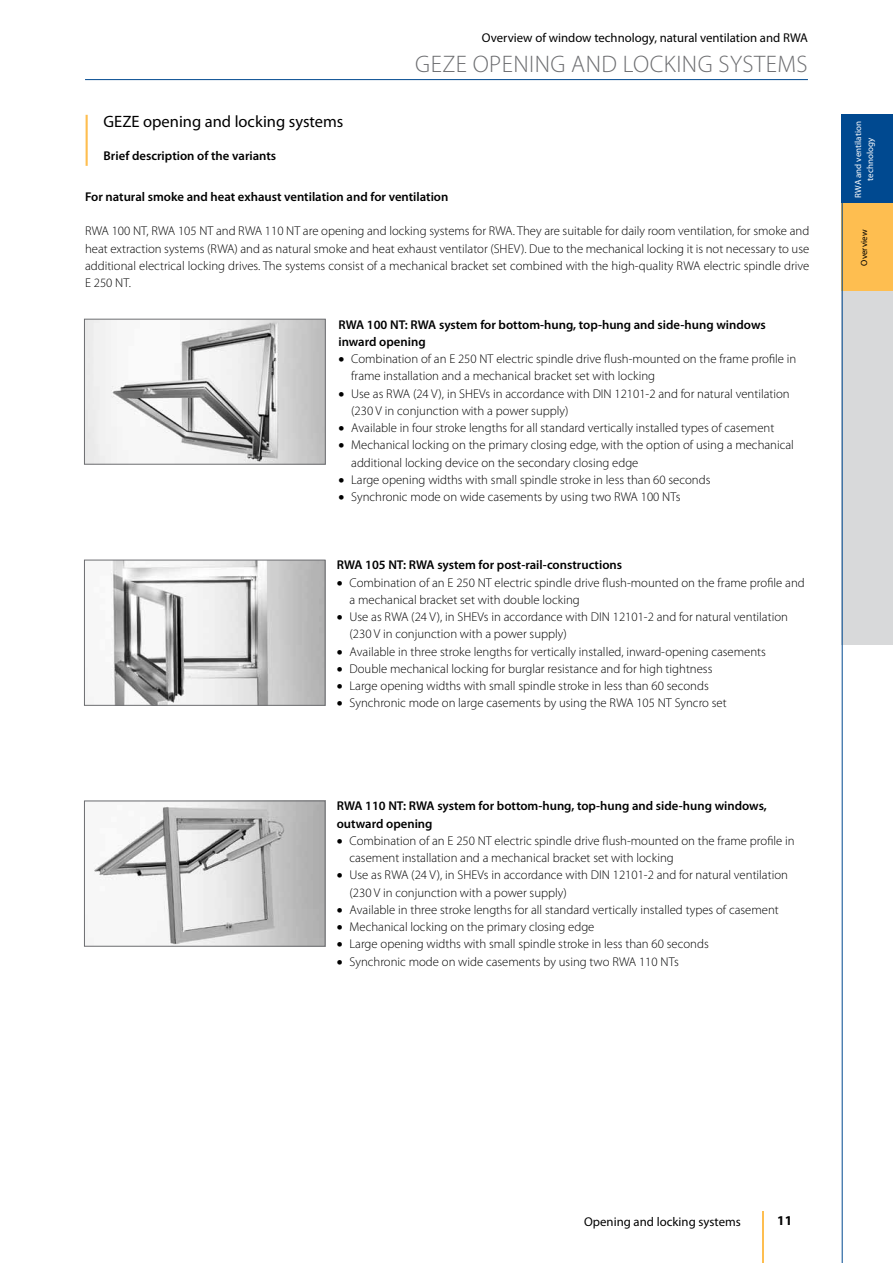
<style>
.page{position:relative;width:893px;height:1263px;background:#fff}
.page>*{position:absolute;margin:0;border:0;box-sizing:border-box;transform-origin:0 0}
.t1{font:300 24px "Myriad Pro";letter-spacing:.02em;color:#6d6e71}
.t2{font:16.5px "Myriad Pro";color:#000}
.t3{font:700 13.5px "Myriad Pro";color:#000}
.t4{font:300 12.75px/17.2px "Myriad Pro";color:#000}
.t5{font:600 12.75px/17.2px "Myriad Pro";color:#000}
.t6{font:12.75px "Myriad Pro";color:#000}
.t7{font:9px/12px "Myriad Pro";color:#fff;text-align:center}
.t8{font:9px "Myriad Pro";color:#000}
</style>
<div class="page">
<hr style="left:85px;top:79px;width:723px;height:1px;background:#004990">
<hr style="left:762px;top:1212px;width:2px;height:51px;background:#febe50">
<div style="left:842px;top:115px;width:51px;height:88px;background:#004990"></div>
<div style="left:842px;top:203px;width:51px;height:88px;background:#febe50"></div>
<div style="left:842px;top:291px;width:51px;height:89px;background:#d8d9da"></div>
<div style="left:842px;top:379px;width:51px;height:89px;background:#d8d9da"></div>
<div style="left:842px;top:468px;width:51px;height:88px;background:#d8d9da"></div>
<div style="left:842px;top:556px;width:51px;height:88px;background:#d8d9da"></div>
<hr style="left:842px;top:202px;width:1px;height:1061px;background:#004990">
<hr style="left:86px;top:115px;width:2px;height:51px;background:#febe50">
<img style="left:86px;top:321px;width:238px;height:141px">
<div style="left:84px;top:319px;width:242px;height:145px;border:1px solid #6d6e71"></div>
<img style="left:111px;top:562px;width:212px;height:141px">
<div style="left:84px;top:560px;width:241px;height:145px;border:1px solid #6d6e71"></div>
<img style="left:93px;top:803px;width:230px;height:141px">
<div style="left:84px;top:801px;width:241px;height:145px;border:1px solid #6d6e71"></div>
<p class="t6" style="left:482px;top:30px;width:328px">Overview of window technology, natural ventilation and RWA</p>
<h1 class="t1" style="left:415px;top:50px;width:365px">GEZE Opening and Locking Systems</h1>
<p class="t2" style="left:104px;top:111px;width:241px">GEZE opening and locking systems</p>
<p class="t5" style="left:104px;top:147px;width:174px">Brief description of the variants</p>
<p class="t5" style="left:85px;top:188px;width:365px">For natural smoke and heat exhaust ventilation and for ventilation</p>
<p class="t4" style="left:85px;top:222px;width:726px;text-align:justify">RWA 100 NT, RWA 105 NT and RWA 110 NT are opening and locking systems for RWA. They are suitable for daily room ventilation, for smoke and heat extraction systems (RWA) and as natural smoke and heat exhaust ventilator (SH EV). Due to the mechanical locking it is not necessary to use additional electrical locking drives. The systems consist of a mechanical bracket set combined with the high-quality RWA electric spindle drive E 250 NT.</p>
<p class="t5" style="left:338px;top:315px;width:429px">RWA 100 NT: RWA system for bottom-hung, top-hung and side-hung windows inward opening</p>
<p class="t4" style="left:351px;top:350px;width:447px;text-indent:-13px">• Combination of an E 250 NT electric spindle drive flush-mounted on the frame profile in frame installation and a mechanical bracket set with locking</p>
<p class="t4" style="left:338px;top:384px;width:261px">• Use as RWA (24 V), in SH EVs in accordance with DIN</p>
<p class="t4" style="left:614px;top:384px;width:177px">12101-2 and for natural ventilation</p>
<p class="t4" style="left:351px;top:402px;width:219px">(230 V in conjunction with a power supply)</p>
<p class="t4" style="left:338px;top:419px;width:437px">• Available in four stroke lengths for all standard vertically installed types of casement</p>
<p class="t4" style="left:351px;top:436px;width:444px;text-indent:-13px">• Mechanical locking on the primary closing edge, with the option of using a mechanical additional locking device on the secondary closing edge</p>
<p class="t4" style="left:338px;top:471px;width:373px">• Large opening widths with small spindle stroke in less than 60 seconds</p>
<p class="t4" style="left:338px;top:488px;width:344px">• Synchronic mode on wide casements by using two RWA 100 NTs</p>
<p class="t5" style="left:337px;top:556px;width:287px">RWA 105 NT: RWA system for post-rail-constructions</p>
<p class="t4" style="left:349px;top:574px;width:457px;text-indent:-13px">• Combination of an E 250 NT electric spindle drive flush-mounted on the frame profile and a mechanical bracket set with double locking</p>
<p class="t4" style="left:337px;top:608px;width:261px">• Use as RWA (24 V), in SH EVs in accordance with DIN</p>
<p class="t4" style="left:613px;top:608px;width:177px">12101-2 and for natural ventilation</p>
<p class="t4" style="left:349px;top:625px;width:219px">(230 V in conjunction with a power supply)</p>
<p class="t4" style="left:337px;top:643px;width:431px">• Available in three stroke lengths for vertically installed, inward-opening casements</p>
<p class="t4" style="left:337px;top:660px;width:377px">• Double mechanical locking for burglar resistance and for high tightness</p>
<p class="t4" style="left:337px;top:677px;width:373px">• Large opening widths with small spindle stroke in less than 60 seconds</p>
<p class="t4" style="left:337px;top:694px;width:391px">• Synchronic mode on large casements by using the RWA 105 NT Syncro set</p>
<p class="t5" style="left:337px;top:797px;width:432px">RWA 110 NT: RWA system for bottom-hung, top-hung and side-hung windows, outward opening</p>
<p class="t4" style="left:349px;top:832px;width:447px;text-indent:-13px">• Combination of an E 250 NT electric spindle drive flush-mounted on the frame profile in casement installation and a mechanical bracket set with locking</p>
<p class="t4" style="left:337px;top:866px;width:261px">• Use as RWA (24 V), in SH EVs in accordance with DIN</p>
<p class="t4" style="left:613px;top:866px;width:177px">12101-2 and for natural ventilation</p>
<p class="t4" style="left:349px;top:883px;width:219px">(230 V in conjunction with a power supply)</p>
<p class="t4" style="left:337px;top:901px;width:444px">• Available in three stroke lengths for all standard vertically installed types of casement</p>
<p class="t4" style="left:337px;top:918px;width:259px">• Mechanical locking on the primary closing edge</p>
<p class="t4" style="left:337px;top:935px;width:373px">• Large opening widths with small spindle stroke in less than 60 seconds</p>
<p class="t4" style="left:337px;top:952px;width:344px">• Synchronic mode on wide casements by using two RWA 110 NTs</p>
<p class="t7" style="left:852px;top:197px;width:78px;rotate:-90deg">RWA and ventilation technology</p>
<p class="t8" style="left:858px;top:266px;width:37px;rotate:-90deg">Overview</p>
<p class="t6" style="left:584px;top:1213px;width:158px">Opening and locking systems</p>
<p class="t3" style="left:777px;top:1212px;width:16px">11</p>
</div>
